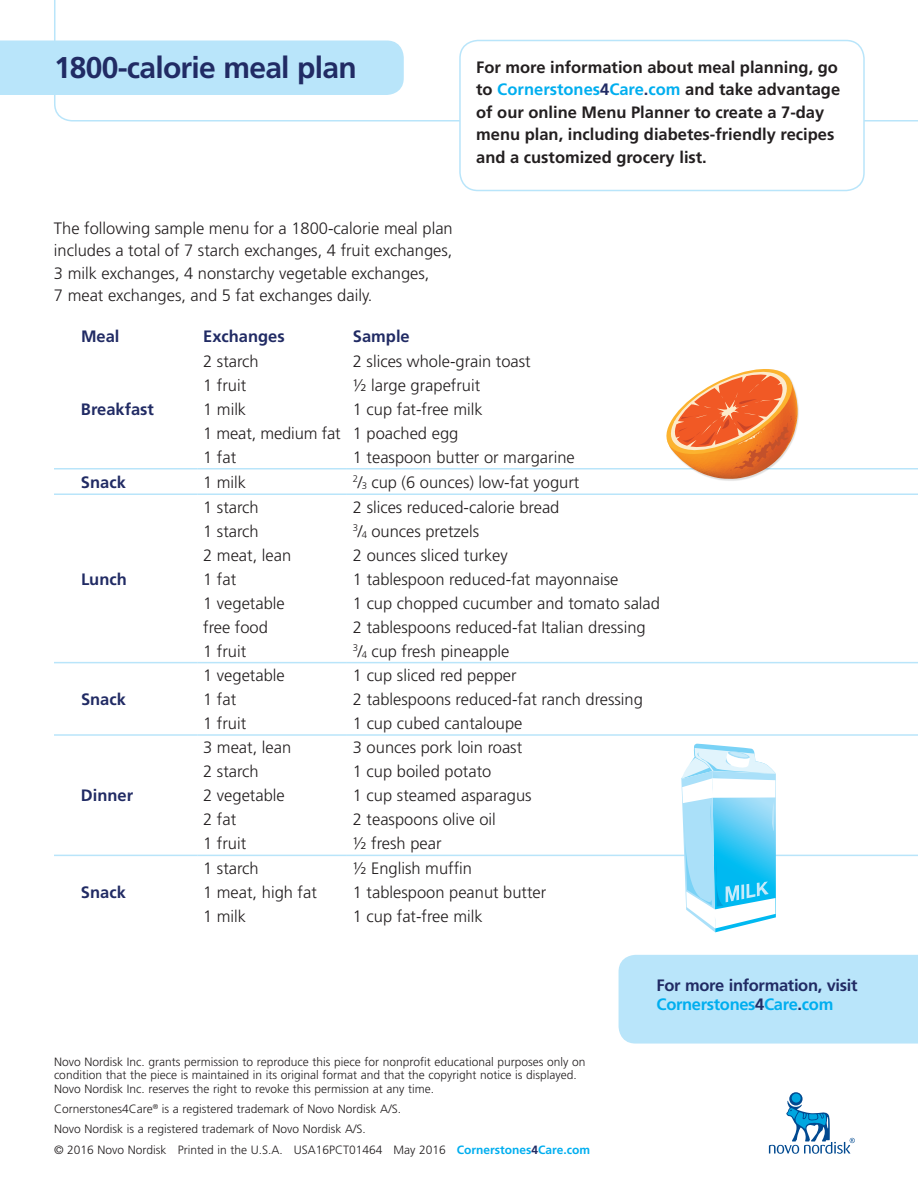
<style>
.page{position:relative;width:918px;height:1188px;background:#fff}
.page>*{position:absolute;margin:0;border:0;box-sizing:border-box;transform-origin:0 0}
.t1{font:700 30px "Frutiger";letter-spacing:-.025em;color:#212b64}
.t2{font:300 16.5px/24px "Frutiger";color:#231f20}
.t3{font:700 16.5px/22.5px "Frutiger";color:#231f20}
.t4{font:700 16.5px "Frutiger";color:#212b64}
.t5{font:700 16.5px/19.5px "Frutiger";letter-spacing:-.02em;color:#212b64}
.t6{font:300 12px/13.5px "Frutiger";color:#231f20}
.s1{color:#00aeef}
.s2{color:#212b64}
.s3{font-size:9.6px}
.s4{font-weight:700;color:#00aeef}
.s5{font-weight:700;color:#212b64}
</style>
<div class="page">
<hr style="left:54px;top:468px;width:143px;height:2px;background:#b9e5fa">
<hr style="left:54px;top:494px;width:143px;height:1px;background:#b9e5fa">
<hr style="left:54px;top:662px;width:143px;height:1px;background:#b9e5fa">
<hr style="left:54px;top:734px;width:143px;height:2px;background:#b9e5fa">
<hr style="left:197px;top:468px;width:150px;height:2px;background:#b9e5fa">
<hr style="left:197px;top:494px;width:150px;height:1px;background:#b9e5fa">
<hr style="left:197px;top:662px;width:150px;height:1px;background:#b9e5fa">
<hr style="left:197px;top:734px;width:150px;height:2px;background:#b9e5fa">
<hr style="left:347px;top:468px;width:571px;height:2px;background:#b9e5fa">
<hr style="left:347px;top:494px;width:571px;height:1px;background:#b9e5fa">
<hr style="left:347px;top:662px;width:571px;height:1px;background:#b9e5fa">
<hr style="left:347px;top:734px;width:571px;height:2px;background:#b9e5fa">
<hr style="left:54px;top:855px;width:143px;height:1px;background:#b9e5fa">
<hr style="left:197px;top:855px;width:150px;height:1px;background:#b9e5fa">
<hr style="left:347px;top:855px;width:571px;height:1px;background:#b9e5fa">
<div style="left:619px;top:955px;width:299px;height:89px;background:#b9e5fa"></div>
<svg style="left:54px;top:0;width:864px;height:122px"></svg>
<div style="left:0;top:40px;width:404px;height:55px;background:#b9e5fa"></div>
<div style="left:460px;top:40px;width:404px;height:150px;background:#fff;border-radius:18px"></div>
<div style="left:459px;top:40px;width:406px;height:151px;border:2px solid #b9e5fa;border-radius:18px"></div>
<svg style="left:681px;top:744px;width:95px;height:188px"></svg>
<svg style="left:666px;top:369px;width:133px;height:110px"></svg>
<svg style="left:789px;top:1092px;width:14px;height:14px"></svg>
<div style="left:792px;top:1094px;width:9px;height:9px;background:#00a6e0;border-radius:50%"></div>
<svg style="left:769px;top:1100px;width:86px;height:54px"></svg>
<h1 class="t1" style="left:54px;top:50px;width:304px">1800-calorie meal plan</h1>
<p class="t3" style="left:476px;top:56px;width:366px">For more information about meal planning, go to <span class="s1">Cornerstones</span><span class="s2">4</span><span class="s1">Care</span><span class="s2">.</span><span class="s1">com</span> and take advantage of our online Menu Planner to create a 7-day menu plan, including diabetes-friendly recipes and a customized grocery list.</p>
<p class="t2" style="left:54px;top:217px;width:400px;line-height:22.5px">The following sample menu for a 1800-calorie meal plan includes a total of 7 starch exchanges, 4 fruit exchanges, 3 milk exchanges, 4 nonstarchy vegetable exchanges,<br>7 meat exchanges, and 5 fat exchanges daily.</p>
<p class="t4" style="left:81px;top:327px;width:40px">Meal</p>
<p class="t4" style="left:203px;top:327px;width:83px">Exchanges</p>
<p class="t4" style="left:353px;top:327px;width:58px">Sample</p>
<p class="t4" style="left:81px;top:399px;width:75px">Breakfast</p>
<p class="t2" style="left:203px;top:349px;width:139px">2 starch<br>1 fruit<br>1 milk<br>1 meat, medium fat<br>1 fat</p>
<p class="t2" style="left:353px;top:349px;width:223px">2 slices whole-grain toast<br>½ large grapefruit<br>1 cup fat-free milk<br>1 poached egg<br>1 teaspoon butter or margarine</p>
<p class="t4" style="left:81px;top:472px;width:46px">Snack</p>
<p class="t2" style="left:203px;top:470px;width:45px">1 milk</p>
<p class="t2" style="left:353px;top:470px;width:228px"><sup>2</sup>/<span class="s3">3</span> cup (6 ounces) low-fat yogurt</p>
<p class="t4" style="left:81px;top:569px;width:47px">Lunch</p>
<p class="t4" style="left:81px;top:690px;width:46px">Snack</p>
<p class="t4" style="left:81px;top:786px;width:54px">Dinner</p>
<p class="t4" style="left:81px;top:882px;width:46px">Snack</p>
<p class="t2" style="left:203px;top:495px;width:90px">1 starch<br>1 starch<br>2 meat, lean<br>1 fat<br>1 vegetable free food<br>1 fruit</p>
<p class="t2" style="left:353px;top:495px;width:309px">2 slices reduced-calorie bread<br><sup>3</sup>/<span class="s3">4</span> ounces pretzels<br>2 ounces sliced turkey<br>1 tablespoon reduced-fat mayonnaise<br>1 cup chopped cucumber and tomato salad<br>2 tablespoons reduced-fat Italian dressing<br><sup>3</sup>/<span class="s3">4</span> cup fresh pineapple</p>
<p class="t2" style="left:203px;top:664px;width:83px">1 vegetable<br>1 fat<br>1 fruit</p>
<p class="t2" style="left:353px;top:664px;width:292px">1 cup sliced red pepper<br>2 tablespoons reduced-fat ranch dressing<br>1 cup cubed cantaloupe</p>
<p class="t2" style="left:203px;top:736px;width:90px">3 meat, lean<br>2 starch<br>2 vegetable<br>2 fat<br>1 fruit</p>
<p class="t2" style="left:353px;top:736px;width:180px">3 ounces pork loin roast<br>1 cup boiled potato<br>1 cup steamed asparagus<br>2 teaspoons olive oil<br>½ fresh pear</p>
<p class="t2" style="left:203px;top:856px;width:115px">1 starch<br>1 meat, high fat<br>1 milk</p>
<p class="t2" style="left:353px;top:856px;width:195px">½ English muffin<br>1 tablespoon peanut butter<br>1 cup fat-free milk</p>
<p class="t5" style="left:657px;top:975px;width:202px">For more information, visit<br><span class="s1">Cornerstones</span>4<span class="s1">Care</span>.<span class="s1">com</span></p>
<p class="t6" style="left:54px;top:1055px;width:533px">Novo Nordisk Inc. grants permission to reproduce this piece for nonprofit educational purposes only on condition that the piece is maintained in its original format and that the copyright notice is displayed.<br>Novo Nordisk Inc. reserves the right to revoke this permission at any time.</p>
<p class="t6" style="left:54px;top:1099px;width:538px;line-height:20.2px">Cornerstones4Care<sup>®</sup> is a registered trademark of Novo Nordisk A/S.<br>Novo Nordisk is a registered trademark of Novo Nordisk A/S.<br>© 2016 Novo Nordisk Printed in the U.S.A. USA16PCT01464 May 2016 <span class="s4">Cornerstones</span><span class="s5">4</span><span class="s4">Care.com</span></p>
</div>
